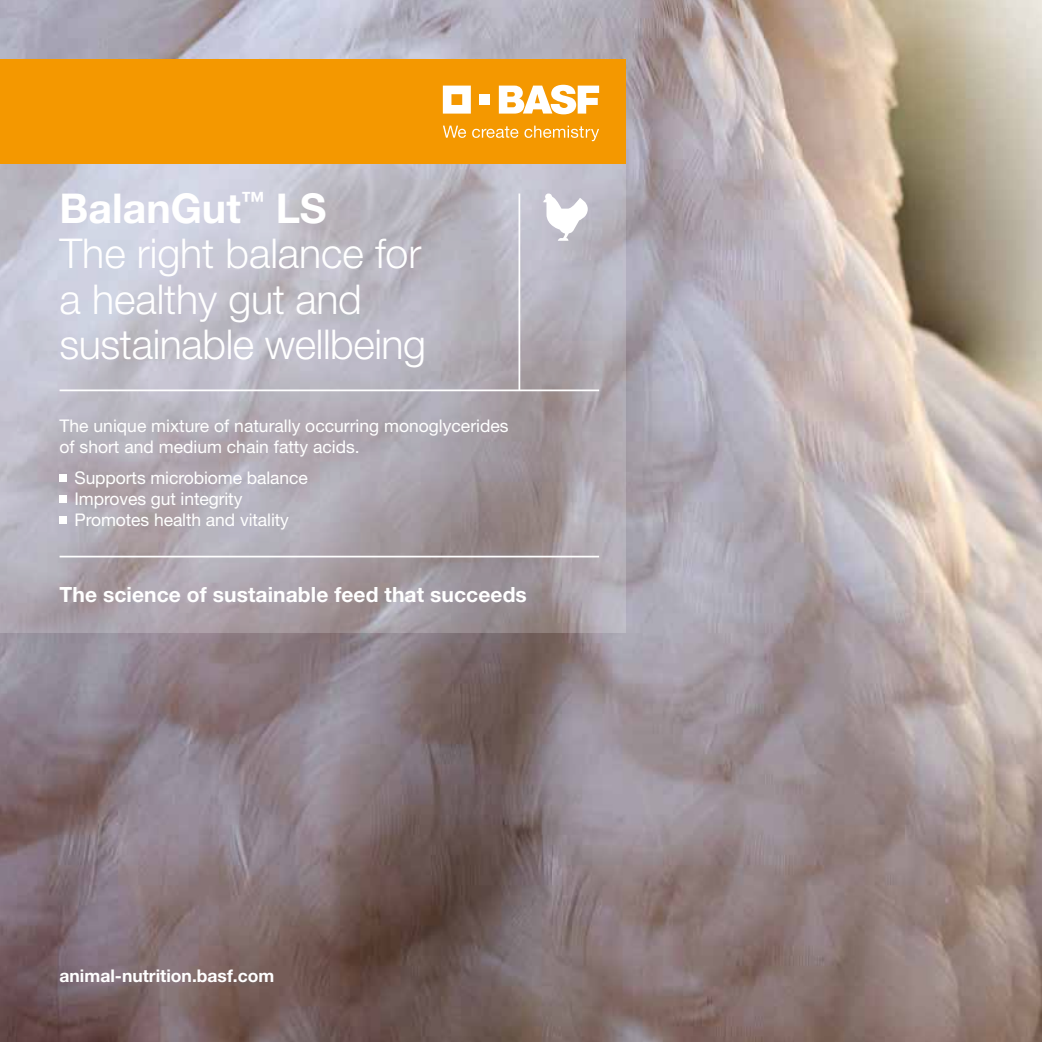
<style>
.page{position:relative;width:1042px;height:1042px;background:#fff}
.page>*{position:absolute;margin:0;border:0;box-sizing:border-box;transform-origin:0 0}
.t1{font:300 41.12px/45.5px "Helvetica Neue LT";letter-spacing:-.01em;color:#fff}
.t2{font:700 21px "Helvetica Neue LT";letter-spacing:.005em;color:#fff}
.t3{font:17.5px/21px "Helvetica Neue LT";color:#fff}
.t4{font:700 17.5px "Helvetica Neue LT";color:#fff}
.s1{font-weight:700}
</style>
<div class="page">
<img style="left:0;top:0;width:1042px;height:1042px">
<div style="left:0;top:60px;width:625px;height:104px;background:#f49800"></div>
<svg style="left:443px;top:86px;width:28px;height:28px"></svg>
<div style="left:479px;top:94px;width:11px;height:11px;background:#fff"></div>
<svg style="left:499px;top:85px;width:100px;height:29px"></svg>
<svg style="left:443px;top:126px;width:23px;height:12px"></svg>
<svg style="left:472px;top:126px;width:46px;height:12px"></svg>
<svg style="left:524px;top:126px;width:75px;height:15px"></svg>
<svg style="left:0;top:164px;width:625px;height:468px;background:#b5b0ba"></svg>
<div style="left:60px;top:474px;width:7px;height:8px;background:#fff"></div>
<div style="left:60px;top:495px;width:7px;height:8px;background:#fff"></div>
<div style="left:60px;top:516px;width:7px;height:8px;background:#fff"></div>
<hr style="left:60px;top:556px;width:539px;height:1px;background:#fff">
<hr style="left:60px;top:389px;width:539px;height:2px;background:#fff">
<hr style="left:518px;top:193px;width:2px;height:198px;background:#fff">
<svg style="left:543px;top:193px;width:45px;height:48px"></svg>
<h1 class="t1" style="left:60px;top:185px;width:368px"><span class="s1">BalanGut</span><sup>™</sup> <span class="s1">LS<br></span>The right balance for a healthy gut and sustainable wellbeing</h1>
<p class="t3" style="left:60px;top:415px;width:450px">The unique mixture of naturally occurring monoglycerides of short and medium chain fatty acids.</p>
<p class="t3" style="left:74px;top:467px;width:235px">Supports microbiome balance<br>Improves gut integrity<br>Promotes health and vitality</p>
<p class="t2" style="left:60px;top:581px;width:469px">The science of sustainable feed that succeeds</p>
<p class="t4" style="left:60px;top:965px;width:216px">animal-nutrition.basf.com</p>
</div>
